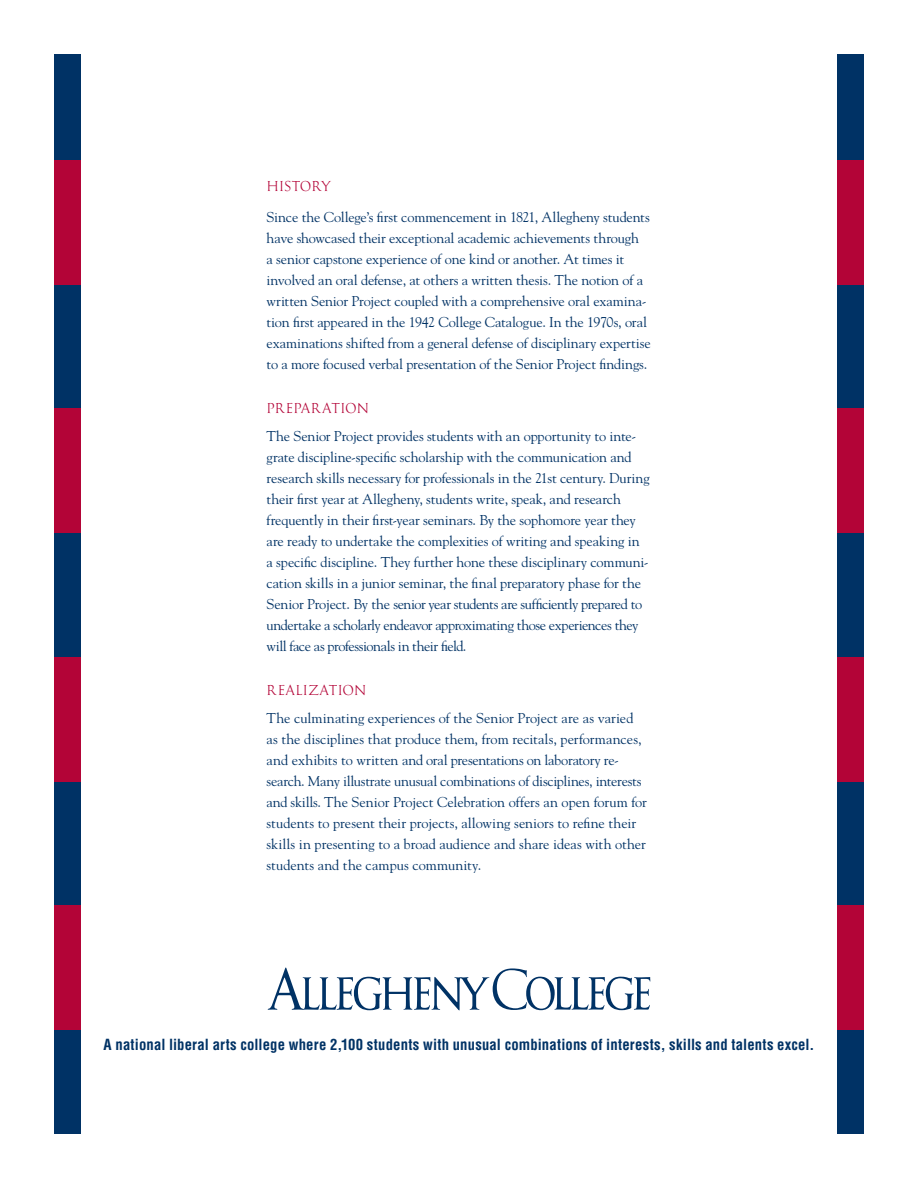
<style>
.page{position:relative;width:918px;height:1188px;background:#fff}
.page>*{position:absolute;margin:0;border:0;box-sizing:border-box;transform-origin:0 0}
.student_name{font:700 condensed 15px "Helvetica";letter-spacing:.01em;color:#003265}
.INTRO{font:14.25px/21px "Goudy";letter-spacing:-.01em;color:#003265}
.INTRO-2{font:14.25px "Goudy Trajan";letter-spacing:.015em;color:#b30437}
</style>
<div class="page">
<div style="left:54px;top:54px;width:27px;height:1080px;background:#003265"></div>
<div style="left:54px;top:160px;width:27px;height:125px;background:#b30437"></div>
<div style="left:54px;top:409px;width:27px;height:124px;background:#b30437"></div>
<div style="left:54px;top:657px;width:27px;height:125px;background:#b30437"></div>
<div style="left:54px;top:906px;width:27px;height:124px;background:#b30437"></div>
<div style="left:837px;top:54px;width:27px;height:1080px;background:#003265"></div>
<div style="left:837px;top:160px;width:27px;height:125px;background:#b30437"></div>
<div style="left:837px;top:409px;width:27px;height:124px;background:#b30437"></div>
<div style="left:837px;top:657px;width:27px;height:125px;background:#b30437"></div>
<div style="left:837px;top:906px;width:27px;height:124px;background:#b30437"></div>
<svg style="left:268px;top:968px;width:382px;height:42px"></svg>
<p class="INTRO-2" style="left:267px;top:178px;width:65px">HISTORY</p>
<p class="INTRO" style="left:267px;top:206px;width:386px">Since the College’s first commencement in 1821, Allegheny students have showcased their exceptional academic achievements through<br>a senior capstone experience of one kind or another. At times it involved an oral defense, at others a written thesis. The notion of a written Senior Project coupled with a comprehensive oral examina&shy;tion first appeared in the 1942 College Catalogue. In the 1970s, oral examinations shifted from a general defense of disciplinary expertise to a more focused verbal presentation of the Senior Project findings.</p>
<p class="INTRO-2" style="left:267px;top:400px;width:104px">PREPARATION</p>
<p class="INTRO" style="left:267px;top:425px;width:385px">The Senior Project provides students with an opportunity to inte&shy;grate discipline-specific scholarship with the communication and research skills necessary for professionals in the 21st century. During their first year at Allegheny, students write, speak, and research frequently in their first-year seminars. By the sophomore year they are ready to undertake the complexities of writing and speaking in<br>a specific discipline. They further hone these disciplinary communi&shy;cation skills in a junior seminar, the final preparatory phase for the Senior Project. By the senior year students are sufficiently prepared to undertake a scholarly endeavor approximating those experiences they will face as professionals in their field.</p>
<p class="INTRO-2" style="left:267px;top:682px;width:101px">REALIZATION</p>
<p class="INTRO" style="left:267px;top:707px;width:382px">The culminating experiences of the Senior Project are as varied as the disciplines that produce them, from recitals, performances, and exhibits to written and oral presentations on laboratory re&shy;search. Many illustrate unusual combinations of disciplines, interests and skills. The Senior Project Celebration offers an open forum for students to present their projects, allowing seniors to refine their skills in presenting to a broad audience and share ideas with other students and the campus community.</p>
<p class="student_name" style="left:104px;top:1035px;width:712px">A national liberal arts college where 2,100 students with unusual combinations of interests, skills and talents excel.</p>
</div>
